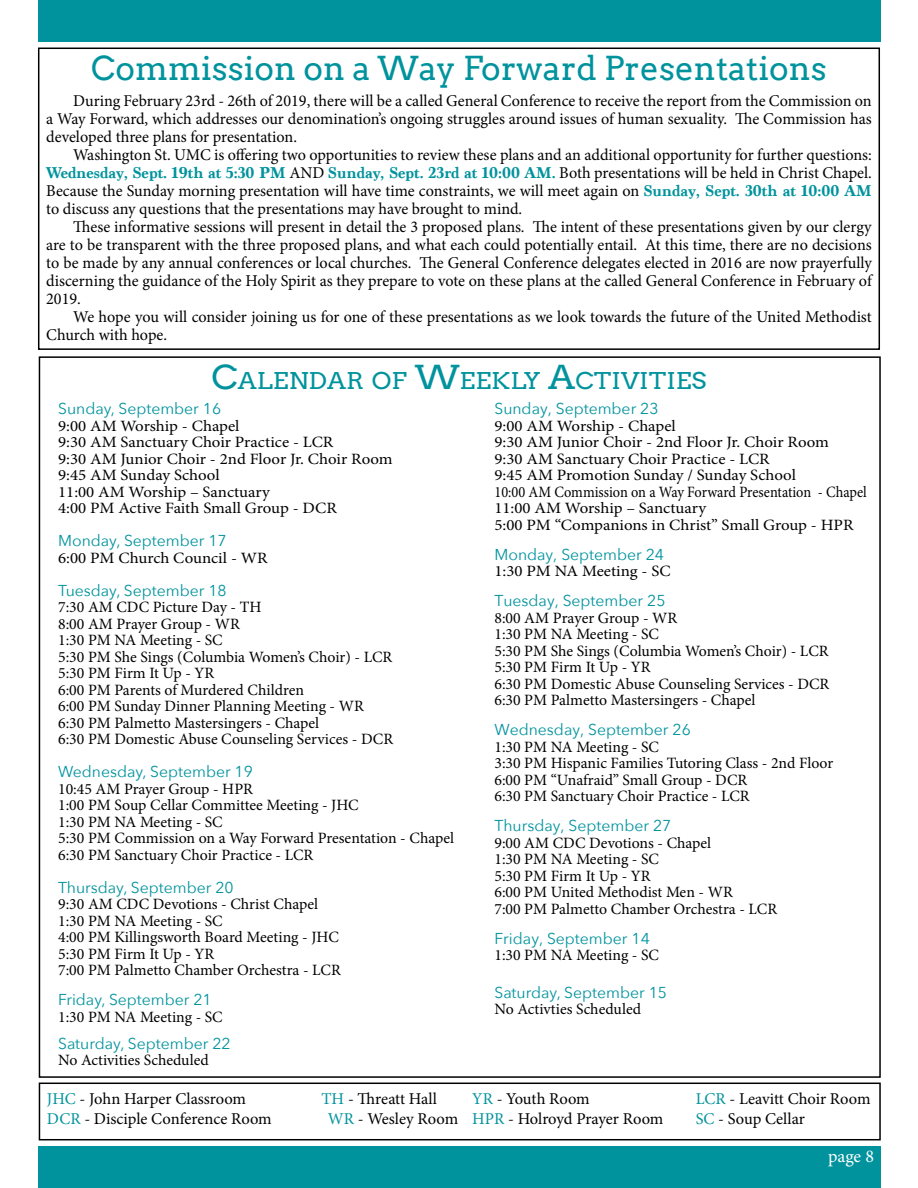
<style>
.page{position:relative;width:918px;height:1188px;background:#fff}
.page>*{position:absolute;margin:0;border:0;box-sizing:border-box;transform-origin:0 0}
.t1{font:33px "Arvo";color:#00939d}
.t2{font:23.1px "Arvo";color:#00939d;scale:1.09 1}
.t3{font:18px "Minion Pro";color:#fff}
.t4{font:16.5px/18px "Minion Pro";color:#000;text-align:justify}
.t5{font:700 16.5px "Marion";color:#00939d}
.t6{font:15.75px/16.5px "Minion Pro";color:#000}
.t7{font:15.75px/16.5px "Minion Pro";color:#000;scale:1.07 1}
.t8{font:15.75px "Avenir Next";color:#00939d}
.s1{font-family:"Minion Pro";font-weight:400;color:#000}
.s2{font-family:"Marion";font-weight:700;color:#00939d}
.s3{font-size:33px}
.s4{color:#00939d}
</style>
<div class="page">
<div style="left:38px;top:1146px;width:842px;height:42px;background:#00939d"></div>
<div style="left:38px;top:0;width:842px;height:42px;background:#00939d"></div>
<div style="left:39px;top:1083px;width:842px;height:57px;border:2px solid #000"></div>
<div style="left:38px;top:48px;width:842px;height:302px;border:2px solid #000"></div>
<h1 class="t1" style="left:91px;top:48px;width:737px">Commission on a Way Forward Presentations</h1>
<p class="t4" style="left:46px;top:91px;width:827px;text-indent:27px">During February 23rd - 26th of 2019, there will be a called General Conference to receive the report from the Commission on a Way Forward, which addresses our denomination’s ongoing struggles around issues of human sexuality. The Commission has developed three plans for presentation.</p>
<p class="t4" style="left:73px;top:145px;width:800px">Washington St. UMC is offering two opportunities to review these plans and an additional opportunity for further questions:</p>
<p class="t5" style="left:46px;top:162px;width:827px">Wednesday, Sept. 19th at 5:30 PM <span class="s1">AND</span> Sunday, Sept. 23rd at 10:00 AM. <span class="s1">Both presentations will be held in Christ Chapel.</span></p>
<p class="t4" style="left:46px;top:181px;width:827px">Because the Sunday morning presentation will have time constraints, we will meet again on <span class="s2">Sunday, Sept. 30th at 10:00 AM </span>to discuss any questions that the presentations may have brought to mind.</p>
<p class="t4" style="left:46px;top:217px;width:829px;text-indent:27px">These informative sessions will present in detail the 3 proposed plans. The intent of these presentations given by our clergy are to be transparent with the three proposed plans, and what each could potentially entail. At this time, there are no decisions to be made by any annual conferences or local churches. The General Conference delegates elected in 2016 are now prayerfully discerning the guidance of the Holy Spirit as they prepare to vote on these plans at the called General Conference in February of 2019.</p>
<p class="t4" style="left:46px;top:307px;width:827px;text-indent:27px">We hope you will consider joining us for one of these presentations as we look towards the future of the United Methodist<br>Church with hope.</p>
<h2 class="t2" style="left:211px;top:367px;width:456px"><span class="s3">C</span>ALENDAR OF <span class="s3">W</span>EEKLY <span class="s3">A</span>CTIVITIES</h2>
<p class="t8" style="left:58px;top:395px;width:165px">Sunday, September 16</p>
<p class="t7" style="left:58px;top:418px;width:314px">9:00 AM Worship - Chapel<br>9:30 AM Sanctuary Choir Practice - LCR<br>9:30 AM Junior Choir - 2nd Floor Jr. Choir Room<br>9:45 AM Sunday School<br>11:00 AM Worship – Sanctuary<br>4:00 PM Active Faith Small Group - DCR</p>
<p class="t8" style="left:58px;top:527px;width:170px">Monday, September 17</p>
<p class="t7" style="left:58px;top:550px;width:197px">6:00 PM Church Council - WR</p>
<p class="t8" style="left:58px;top:577px;width:170px">Tuesday, September 18</p>
<p class="t6" style="left:58px;top:599px;width:336px">7:30 AM CDC Picture Day - TH<br>8:00 AM Prayer Group - WR<br>1:30 PM NA Meeting - SC<br>5:30 PM She Sings (Columbia Women’s Choir) - LCR 5:30 PM Firm It Up - YR<br>6:00 PM Parents of Murdered Children<br>6:00 PM Sunday Dinner Planning Meeting - WR 6:30 PM Palmetto Mastersingers - Chapel<br>6:30 PM Domestic Abuse Counseling Services - DCR</p>
<p class="t8" style="left:58px;top:759px;width:196px">Wednesday, September 19</p>
<p class="t6" style="left:58px;top:781px;width:397px">10:45 AM Prayer Group - HPR<br>1:00 PM Soup Cellar Committee Meeting - JHC<br>1:30 PM NA Meeting - SC<br>5:30 PM Commission on a Way Forward Presentation - Chapel 6:30 PM Sanctuary Choir Practice - LCR</p>
<p class="t8" style="left:58px;top:874px;width:177px">Thursday, September 20</p>
<p class="t6" style="left:58px;top:896px;width:284px">9:30 AM CDC Devotions - Christ Chapel<br>1:30 PM NA Meeting - SC<br>4:00 PM Killingsworth Board Meeting - JHC<br>5:30 PM Firm It Up - YR<br>7:00 PM Palmetto Chamber Orchestra - LCR</p>
<p class="t8" style="left:58px;top:987px;width:155px">Friday, September 21</p>
<p class="t6" style="left:58px;top:1009px;width:166px">1:30 PM NA Meeting - SC</p>
<p class="t8" style="left:58px;top:1030px;width:174px">Saturday, September 22</p>
<p class="t6" style="left:58px;top:1052px;width:152px">No Activities Scheduled</p>
<p class="t8" style="left:494px;top:396px;width:166px">Sunday, September 23</p>
<p class="t7" style="left:494px;top:418px;width:349px">9:00 AM Worship - Chapel<br>9:30 AM Junior Choir - 2nd Floor Jr. Choir Room<br>9:30 AM Sanctuary Choir Practice - LCR<br>9:45 AM Promotion Sunday / Sunday School<br>10:00 AM Commission on a Way Forward Presentation - Chapel 11:00 AM Worship – Sanctuary<br>5:00 PM “Companions in Christ” Small Group - HPR</p>
<p class="t8" style="left:494px;top:541px;width:171px">Monday, September 24</p>
<p class="t7" style="left:494px;top:563px;width:166px">1:30 PM NA Meeting - SC</p>
<p class="t8" style="left:494px;top:587px;width:173px">Tuesday, September 25</p>
<p class="t6" style="left:494px;top:610px;width:336px">8:00 AM Prayer Group - WR<br>1:30 PM NA Meeting - SC<br>5:30 PM She Sings (Columbia Women’s Choir) - LCR 5:30 PM Firm It Up - YR<br>6:30 PM Domestic Abuse Counseling Services - DCR 6:30 PM Palmetto Mastersingers - Chapel</p>
<p class="t8" style="left:494px;top:717px;width:198px">Wednesday, September 26</p>
<p class="t6" style="left:494px;top:739px;width:340px">1:30 PM NA Meeting - SC<br>3:30 PM Hispanic Families Tutoring Class - 2nd Floor 6:00 PM “Unafraid” Small Group - DCR<br>6:30 PM Sanctuary Choir Practice - LCR</p>
<p class="t8" style="left:494px;top:813px;width:178px">Thursday, September 27</p>
<p class="t6" style="left:494px;top:835px;width:284px">9:00 AM CDC Devotions - Chapel<br>1:30 PM NA Meeting - SC<br>5:30 PM Firm It Up - YR<br>6:00 PM United Methodist Men - WR<br>7:00 PM Palmetto Chamber Orchestra - LCR</p>
<p class="t8" style="left:494px;top:925px;width:157px">Friday, September 14</p>
<p class="t6" style="left:494px;top:947px;width:166px">1:30 PM NA Meeting - SC</p>
<p class="t8" style="left:494px;top:979px;width:174px">Saturday, September 15</p>
<p class="t6" style="left:494px;top:1001px;width:148px">No Activties Scheduled</p>
<p class="t4" style="left:47px;top:1090px;width:201px"><span class="s4">JHC</span> - John Harper Classroom</p>
<p class="t4" style="left:321px;top:1090px;width:117px"><span class="s4">TH</span> - Threatt Hall</p>
<p class="t4" style="left:472px;top:1090px;width:119px"><span class="s4">YR</span> - Youth Room</p>
<p class="t4" style="left:696px;top:1090px;width:176px"><span class="s4">LCR</span> - Leavitt Choir Room</p>
<p class="t4" style="left:47px;top:1110px;width:226px"><span class="s4">DCR</span> - Disciple Conference Room</p>
<p class="t4" style="left:328px;top:1110px;width:337px"><span class="s4">WR</span> - Wesley Room <span class="s4">HPR</span> - Holroyd Prayer Room</p>
<p class="t4" style="left:696px;top:1110px;width:111px"><span class="s4">SC</span> - Soup Cellar</p>
<p class="t3" style="left:828px;top:1145px;width:47px">page 8</p>
</div>
